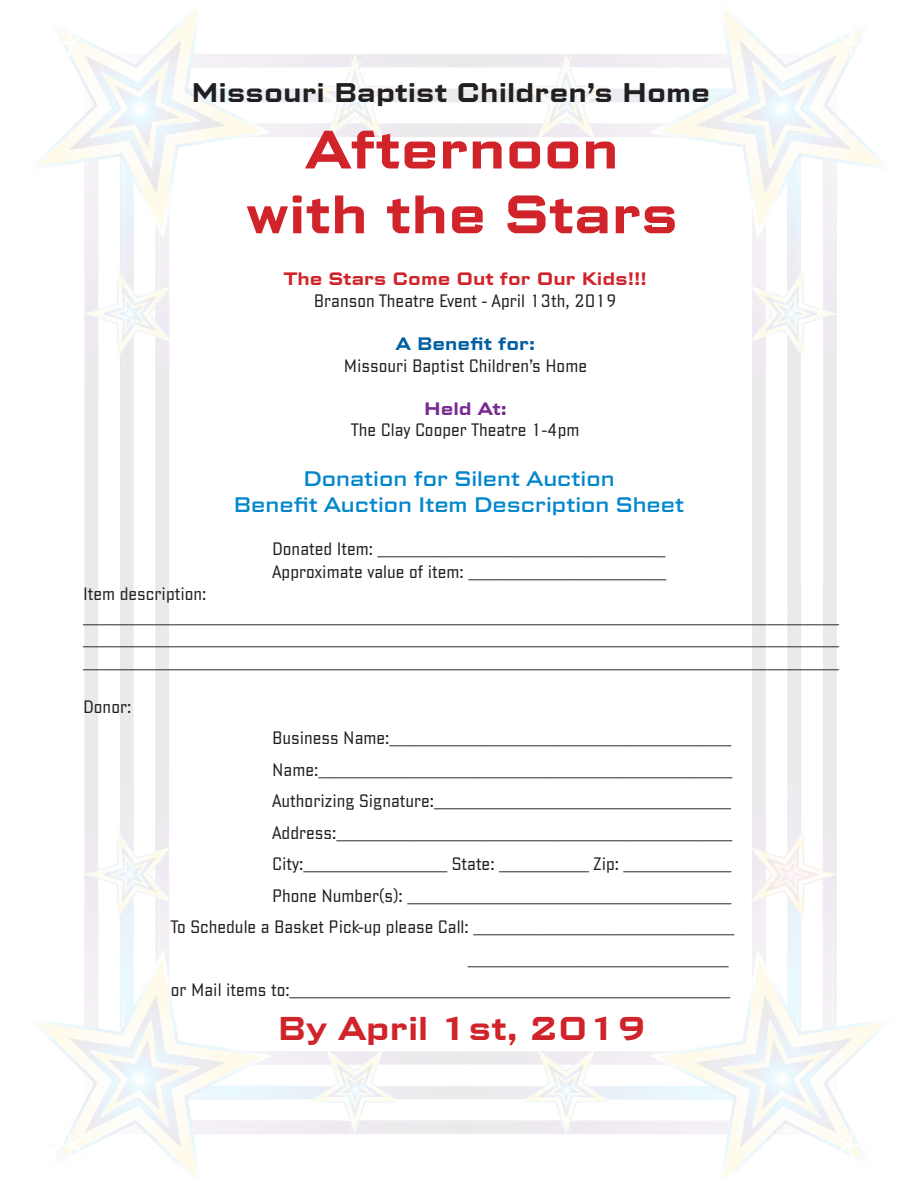
<style>
.page{position:relative;width:918px;height:1188px;background:#fff}
.page>*{position:absolute;margin:0;border:0;box-sizing:border-box;transform-origin:0 0}
.t1{font:700 54px "Bank Gothic Pro";color:#d1232a}
.t2{font:700 33px "Bank Gothic Pro";color:#d1232a}
.t3{font:700 27px "Bank Gothic Pro";color:#231f20}
.t4{font:500 21px "Bank Gothic Pro";color:#0086cc}
.t5{font:300 condensed 18px/22.5px "Bank Gothic Pro";color:#231f20;text-align:justify}
.t6{font:700 18px "Bank Gothic Pro";color:#d1232a}
.t7{font:700 18px "Bank Gothic Pro";color:#0160a1}
.t8{font:700 18px "Bank Gothic Pro";color:#772a91}
</style>
<div class="page">
<img style="left:37px;top:8px;width:847px;height:1172px">
<p class="t3" style="left:191px;top:76px;width:520px">Missouri Baptist Children’s Home</p>
<p class="t1" style="left:306px;top:117px;width:315px">Afternoon</p>
<p class="t1" style="left:246px;top:182px;width:434px">with the Stars</p>
<p class="t6" style="left:284px;top:268px;width:365px">The Stars Come Out for Our Kids!!!</p>
<p class="t5" style="left:314px;top:290px;width:305px">Branson Theatre Event - April 13th, 2019</p>
<p class="t7" style="left:396px;top:333px;width:141px">A Benefit for:</p>
<p class="t5" style="left:344px;top:354px;width:245px">Missouri Baptist Children’s Home</p>
<p class="t8" style="left:424px;top:398px;width:84px">Held At:</p>
<p class="t5" style="left:351px;top:419px;width:230px">The Clay Cooper Theatre 1-4pm</p>
<p class="t4" style="left:303px;top:467px;width:313px">Donation for Silent Auction</p>
<p class="t4" style="left:234px;top:492px;width:452px">Benefit Auction Item Description Sheet</p>
<p class="t5" style="left:272px;top:538px;width:395px">Donated Item: ________________________________</p>
<p class="t5" style="left:272px;top:560px;width:396px">Approximate value of item: ______________________</p>
<p class="t5" style="left:83px;top:583px;width:125px">Item description:</p>
<p class="t5" style="left:83px;top:605px;width:758px">____________________________________________________________________________________ ____________________________________________________________________________________ ____________________________________________________________________________________</p>
<p class="t5" style="left:83px;top:695px;width:50px">Donor:</p>
<p class="t5" style="left:272px;top:727px;width:461px">Business Name:______________________________________</p>
<p class="t5" style="left:272px;top:758px;width:462px">Name:______________________________________________</p>
<p class="t5" style="left:272px;top:790px;width:461px">Authorizing Signature:_________________________________</p>
<p class="t5" style="left:272px;top:821px;width:462px">Address:____________________________________________</p>
<p class="t5" style="left:272px;top:853px;width:461px">City:________________ State: __________ Zip: ____________</p>
<p class="t5" style="left:272px;top:884px;width:461px">Phone Number(s): ____________________________________</p>
<p class="t5" style="left:171px;top:916px;width:565px">To Schedule a Basket Pick-up please Call: _____________________________</p>
<p class="t5" style="left:468px;top:947px;width:262px">_____________________________</p>
<p class="t5" style="left:171px;top:979px;width:561px">or Mail items to:_________________________________________________</p>
<p class="t2" style="left:278px;top:1009px;width:370px">By April 1st, 2019</p>
</div>
